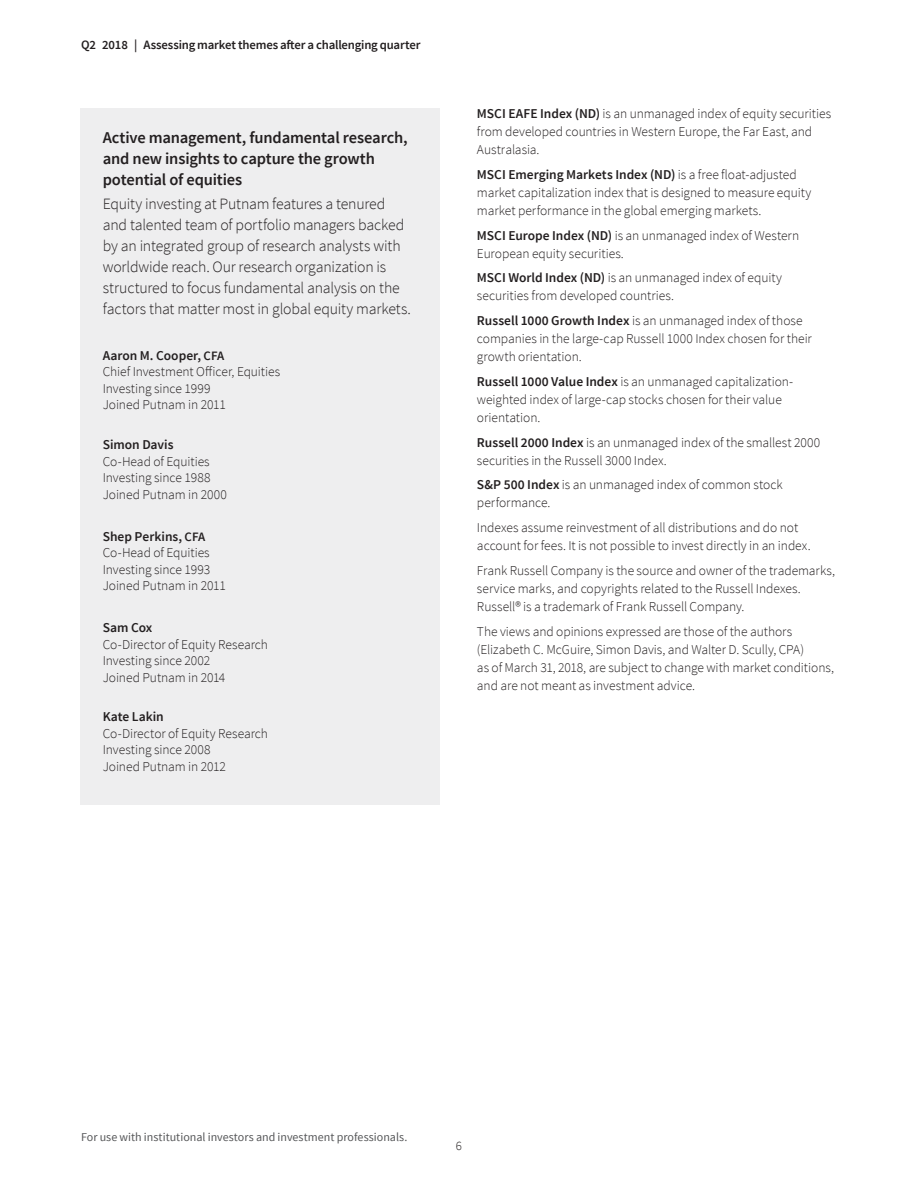
<style>
.page{position:relative;width:918px;height:1188px;background:#fff}
.page>*{position:absolute;margin:0;border:0;box-sizing:border-box;transform-origin:0 0}
.Subhead{font:600 16.5px/21px "Source Sans Pro";letter-spacing:-.01em;color:#231f20}
.Body{font:300 15.75px/21px "Source Sans Pro";letter-spacing:-.01em;color:#231f20}
.Disclosure_small{font:300 13.5px/18px "Source Sans Pro";letter-spacing:-.005em;color:#231f20}
.Author_title{font:300 13.5px/16.5px "Source Sans Pro";letter-spacing:-.005em;color:#231f20}
.Author_name{font:600 13.5px "Source Sans Pro";color:#231f20}
.Author_title-2{font:600 13.5px "Source Sans Pro";letter-spacing:-.005em;color:#231f20}
.t1{font:600 12.75px "Source Sans Pro";letter-spacing:-.015em;color:#231f20}
.t2{font:300 12.75px "Source Sans Pro";color:#231f20}
.Footnote{font:12px "Source Sans Pro";color:#57585a}
.s1{font-size:12.9px}
.s2{font-weight:600}
</style>
<div class="page">
<div style="left:80px;top:108px;width:360px;height:696px;background:#eeeeef"></div>
<p class="t1" style="left:81px;top:37px;width:341px">Q2 2018 | Assessing market themes after a challenging quarter</p>
<p class="Subhead" style="left:103px;top:127px;width:306px">Active management, fundamental research, and new insights to capture the growth potential of equities</p>
<p class="Body" style="left:103px;top:193px;width:310px">Equity investing at Putnam features a tenured and talented team of portfolio managers backed by an integrated group of research analysts with worldwide reach. Our research organization is structured to focus fundamental analysis on the factors that matter most in global equity markets.</p>
<p class="Author_name" style="left:103px;top:347px;width:123px">Aaron M. Cooper, <span class="s1">CFA</span></p>
<p class="Author_title" style="left:103px;top:364px;width:179px">Chief Investment Officer, Equities</p>
<p class="Author_title" style="left:103px;top:380px;width:109px">Investing since 1999</p>
<p class="Author_title" style="left:103px;top:397px;width:125px">Joined Putnam in 2011</p>
<p class="Author_title-2" style="left:103px;top:436px;width:72px">Simon Davis</p>
<p class="Author_title" style="left:103px;top:453px;width:109px">Co-Head of Equities</p>
<p class="Author_title" style="left:103px;top:469px;width:109px">Investing since 1988</p>
<p class="Author_title" style="left:103px;top:486px;width:126px">Joined Putnam in 2000</p>
<p class="Author_name" style="left:103px;top:528px;width:104px">Shep Perkins, <span class="s1">CFA</span></p>
<p class="Author_title" style="left:103px;top:544px;width:109px">Co-Head of Equities</p>
<p class="Author_title" style="left:103px;top:561px;width:109px">Investing since 1993</p>
<p class="Author_title" style="left:103px;top:577px;width:125px">Joined Putnam in 2011</p>
<p class="Author_name" style="left:103px;top:619px;width:51px">Sam Cox</p>
<p class="Author_title" style="left:103px;top:636px;width:167px">Co-Director of Equity Research</p>
<p class="Author_title" style="left:103px;top:652px;width:124px">Investing since 2002<br>Joined Putnam in 2014</p>
<p class="Author_title-2" style="left:103px;top:708px;width:63px">Kate Lakin</p>
<p class="Author_title" style="left:103px;top:725px;width:167px">Co-Director of Equity Research</p>
<p class="Author_title" style="left:103px;top:742px;width:125px">Investing since 2008<br>Joined Putnam in 2012</p>
<p class="Disclosure_small" style="left:477px;top:105px;width:356px"><span class="s2">MSCI EAFE Index (ND)</span> is an unmanaged index of equity securities from developed countries in Western Europe, the Far East, and<br>Australasia.</p>
<p class="Disclosure_small" style="left:477px;top:165px;width:336px"><span class="s2">MSCI Emerging Markets Index (ND)</span> is a free float-adjusted market capitalization index that is designed to measure equity market performance in the global emerging markets.</p>
<p class="Disclosure_small" style="left:477px;top:226px;width:324px"><span class="s2">MSCI Europe Index (ND)</span> is an unmanaged index of Western<br>European equity securities.</p>
<p class="Disclosure_small" style="left:477px;top:269px;width:306px"><span class="s2">MSCI World Index (ND)</span> is an unmanaged index of equity securities from developed countries.</p>
<p class="Disclosure_small" style="left:477px;top:312px;width:336px"><span class="s2">Russell 1000 Growth Index</span> is an unmanaged index of those companies in the large-cap Russell 1000 Index chosen for their growth orientation.</p>
<p class="Disclosure_small" style="left:477px;top:372px;width:318px"><span class="s2">Russell 1000 Value Index</span> is an unmanaged capitalization&shy;weighted index of large-cap stocks chosen for their value orientation.</p>
<p class="Disclosure_small" style="left:477px;top:433px;width:345px"><span class="s2">Russell 2000 Index</span> is an unmanaged index of the smallest 2000 securities in the Russell 3000 Index.</p>
<p class="Disclosure_small" style="left:477px;top:476px;width:307px"><span class="s2">S&amp;P 500 Index</span> is an unmanaged index of common stock performance.</p>
<p class="Disclosure_small" style="left:477px;top:519px;width:335px">Indexes assume reinvestment of all distributions and do not account for fees. It is not possible to invest directly in an index.</p>
<p class="Disclosure_small" style="left:477px;top:561px;width:360px">Frank Russell Company is the source and owner of the trademarks, service marks, and copyrights related to the Russell Indexes.<br>Russell® is a trademark of Frank Russell Company.</p>
<p class="Disclosure_small" style="left:477px;top:622px;width:359px">The views and opinions expressed are those of the authors (Elizabeth C. McGuire, Simon Davis, and Walter D. Scully, CPA)<br>as of March 31, 2018, are subject to change with market conditions, and are not meant as investment advice.</p>
<p class="Body" style="left:478px;top:321px;width:332px">Fundamental research has always been an important</p>
<p class="Body" style="left:478px;top:384px;width:336px">made strategic additions while structuring research to</p>
<p class="Body" style="left:478px;top:426px;width:112px">around the globe.</p>
<p class="Body" style="left:478px;top:523px;width:343px">collaboration as well as out-of-the-box critical thinking.</p>
<p class="Body" style="left:478px;top:565px;width:315px">sharpen analytical skills and encourage new ideas.</p>
<p class="Footnote" style="left:81px;top:1129px;width:328px">For use with institutional investors and investment professionals.</p>
<p class="t2" style="left:456px;top:1138px;width:8px">6</p>
</div>
